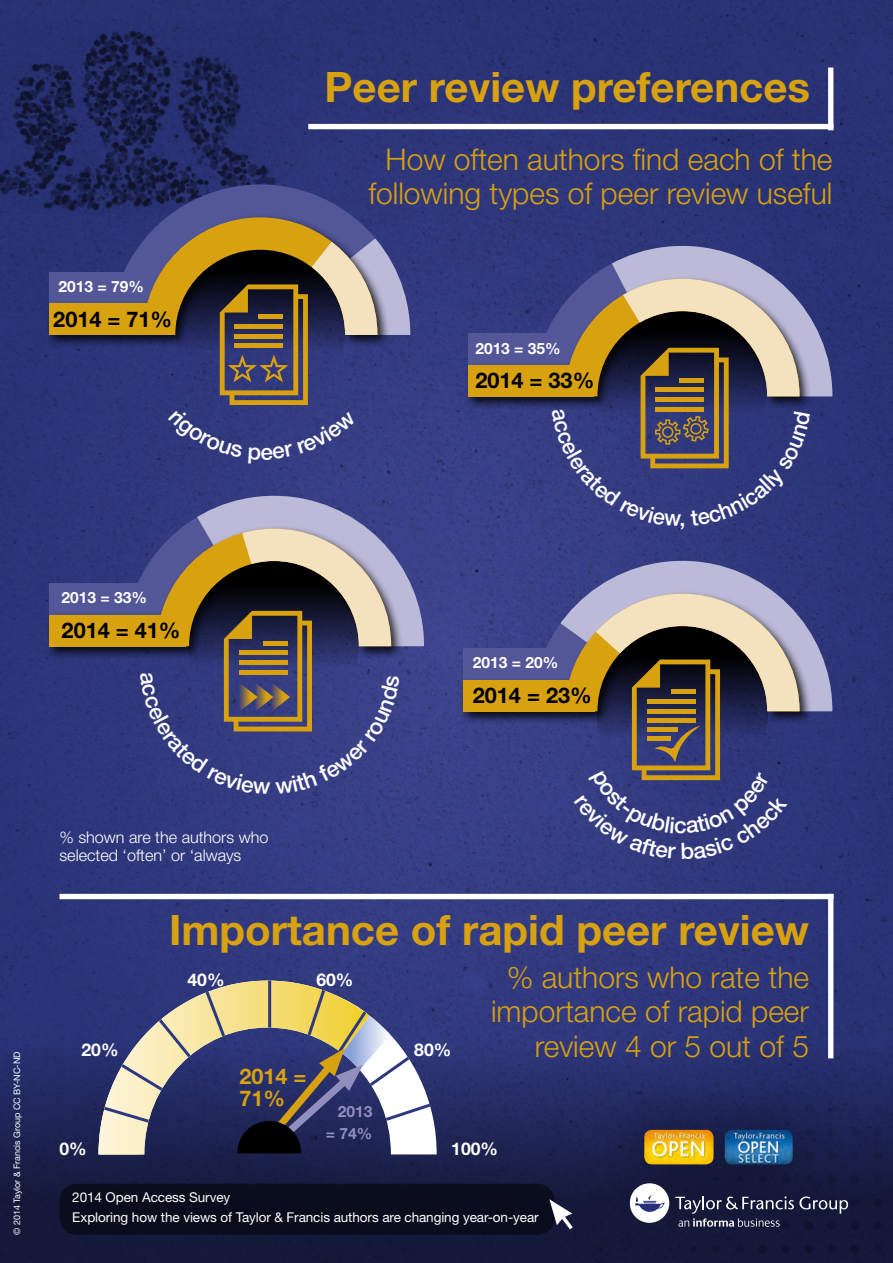
<style>
.page{position:relative;width:893px;height:1263px;background:#fff}
.page>*{position:absolute;margin:0;border:0;box-sizing:border-box;transform-origin:0 0}
.t1{font:700 42px "Helvetica Neue LT Std";color:#d8a110}
.t2{font:300 30px/34.5px "Helvetica Neue LT Std";color:#d8a110;text-align:center}
.t3{font:700 21.6px "Helvetica Neue LT Std";color:#000}
.t4{font:700 21.6px/22.5px "Helvetica Neue LT Std";color:#d8a110}
.t5{font:700 17.55px "Helvetica Neue LT Std";color:#fff}
.t6{font:300 16.2px/18px "Helvetica Neue LT Std";color:#fff}
.t7{font:700 15.6px "Helvetica Neue LT Std";color:#fff}
.t8{font:700 15.6px/21.1px "Helvetica Neue LT Std";color:#918fbd;text-align:right}
.t9{font:13.5px/19.5px "Helvetica Neue LT Std";letter-spacing:-.005em;color:#fff}
.t10{font:9px "Helvetica Neue LT Std";letter-spacing:-.005em;color:#fff}
</style>
<div class="page">
<img style="left:0;top:0;width:893px;height:1263px">
<div style="left:308px;top:124px;width:525px;height:5px;background:#fff"></div>
<div style="left:828px;top:68px;width:5px;height:62px;background:#fff"></div>
<div style="left:679px;top:1082px;width:160px;height:129px;background:#000;opacity:.4"></div>
<img style="left:760px;top:1130px;width:33px;height:34px">
<div style="left:598px;top:1082px;width:162px;height:129px;background:#000;opacity:.4"></div>
<img style="left:644px;top:1130px;width:69px;height:34px">
<svg style="left:110px;top:184px;width:300px;height:30px;background:#313773"></svg>
<div style="left:45px;top:214px;width:345px;height:134px;background:#000;opacity:.8"></div>
<div style="left:49px;top:303px;width:123px;height:32px;background:#d8a110"></div>
<div style="left:464px;top:275px;width:348px;height:134px;background:#000;opacity:.8"></div>
<div style="left:469px;top:365px;width:125px;height:32px;background:#d8a110"></div>
<div style="left:459px;top:590px;width:353px;height:134px;background:#000;opacity:.8"></div>
<div style="left:463px;top:680px;width:131px;height:31px;background:#d8a110"></div>
<div style="left:60px;top:894px;width:773px;height:5px;background:#fff"></div>
<div style="left:828px;top:894px;width:5px;height:164px;background:#fff"></div>
<div style="left:630px;top:1183px;width:39px;height:40px;background:#fff;border-radius:50%"></div>
<svg style="left:635px;top:1195px;width:30px;height:17px"></svg>
<svg style="left:675px;top:1196px;width:173px;height:31px;background:#383c57"></svg>
<svg style="left:99px;top:980px;width:338px;height:180px;background:#6f6f81"></svg>
<div style="left:45px;top:525px;width:358px;height:134px;background:#000;opacity:.8"></div>
<div style="left:49px;top:615px;width:137px;height:31px;background:#d8a110"></div>
<div style="left:60px;top:1184px;width:495px;height:51px;background:#0a0d1d;border-radius:18px"></div>
<svg style="left:549px;top:1199px;width:24px;height:30px"></svg>
<svg style="left:143px;top:200px;width:267px;height:264px;background:#585368"></svg>
<svg style="left:532px;top:246px;width:300px;height:284px;background:#5d5a76"></svg>
<svg style="left:532px;top:561px;width:300px;height:298px;background:#5d5c79"></svg>
<svg style="left:124px;top:496px;width:300px;height:298px;background:#5d5a78"></svg>
<p class="t7" style="left:58px;top:277px;width:87px">2013 = 79%</p>
<p class="t3" style="left:53px;top:306px;width:120px">2014 = 71%</p>
<h1 class="t1" style="left:325px;top:61px;width:487px">Peer review preferences</h1>
<p class="t2" style="left:368px;top:141px;width:466px">How often authors find each of the following types of peer review useful</p>
<p class="t7" style="left:475px;top:338px;width:87px">2013 = 35%</p>
<p class="t3" style="left:475px;top:367px;width:120px">2014 = 33%</p>
<p class="t7" style="left:62px;top:588px;width:87px">2013 = 33%</p>
<p class="t3" style="left:62px;top:617px;width:120px">2014 = 41%</p>
<p class="t7" style="left:473px;top:653px;width:87px">2013 = 20%</p>
<p class="t3" style="left:473px;top:682px;width:120px">2014 = 23%</p>
<p class="t10" style="left:12px;top:1235px;width:185px;rotate:-90deg">© 2014 Taylor &amp; Francis Group CC BY-NC-ND</p>
<p class="t6" style="left:60px;top:828px;width:210px">% shown are the authors who selected ‘often’ or ‘always</p>
<h1 class="t1" style="left:169px;top:904px;width:641px">Importance of rapid peer review</h1>
<p class="t2" style="left:491px;top:959px;width:319px;text-align:right">% authors who rate the importance of rapid peer review 4 or 5 out of 5</p>
<p class="t5" style="left:187px;top:969px;width:39px">40%</p>
<p class="t5" style="left:316px;top:969px;width:39px">60%</p>
<p class="t5" style="left:82px;top:1039px;width:39px">20%</p>
<p class="t5" style="left:414px;top:1039px;width:39px">80%</p>
<p class="t4" style="left:239px;top:1064px;width:69px">2014 =<br>71%</p>
<p class="t8" style="left:326px;top:1101px;width:48px">2013 = 74%</p>
<p class="t5" style="left:60px;top:1138px;width:29px">0%</p>
<p class="t5" style="left:451px;top:1138px;width:48px">100%</p>
<p class="t9" style="left:72px;top:1187px;width:468px">2014 Open Access Survey<br>Exploring how the views of Taylor &amp; Francis authors are changing year-on-year</p>
</div>
